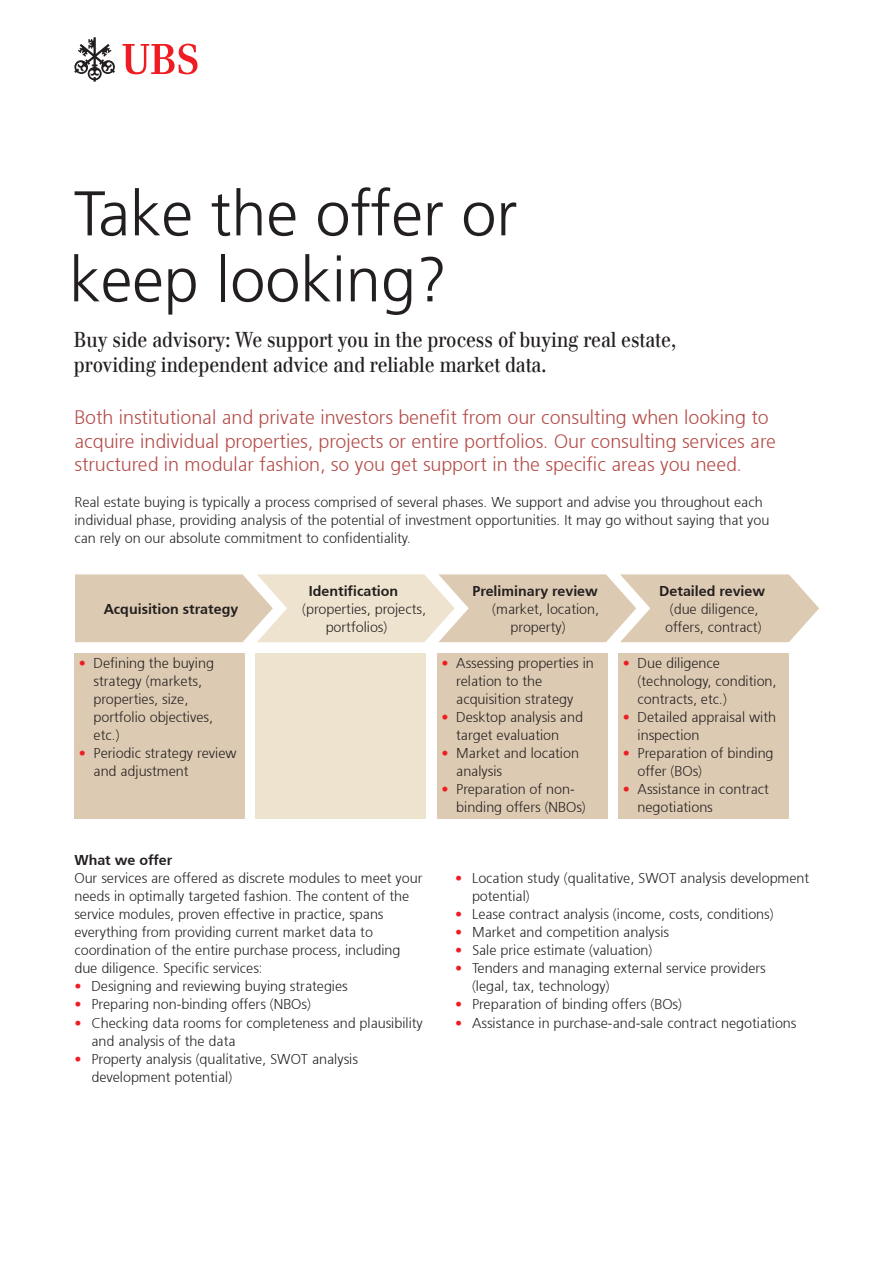
<style>
.page{position:relative;width:893px;height:1263px;background:#fff}
.page>*{position:absolute;margin:0;border:0;box-sizing:border-box;transform-origin:0 0}
.Headline__min__16pt{font:300 63px "Frutiger 45";color:#231f20}
.Headline__min__16pt-2{font:21px/25.2px "UBS Headline";color:#231f20}
.UBS_Template_Lead_13{font:300 19.5px/23.4px "Frutiger 45";color:#b34a47}
.Body_Copy{font:300 14.25px/18px "Frutiger 45";color:#231f20}
.Body_Copy-2{font:300 14.25px "Frutiger 45";color:#231f20}
.s1{color:#ee1d23}
</style>
<div class="page">
<svg style="left:75px;top:574px;width:744px;height:68px;background:#e3d3bd"></svg>
<div style="left:74px;top:653px;width:170px;height:166px;background:#ddcab2"></div>
<div style="left:256px;top:653px;width:170px;height:166px;background:#eee3ce"></div>
<div style="left:437px;top:653px;width:170px;height:166px;background:#ddcab2"></div>
<div style="left:618px;top:653px;width:170px;height:166px;background:#ddcab2"></div>
<svg style="left:74px;top:37px;width:41px;height:45px"></svg>
<svg style="left:123px;top:44px;width:75px;height:30px"></svg>
<p class="Headline__min__16pt" style="left:74px;top:177px;width:445px">Take the offer or</p>
<p class="Headline__min__16pt" style="left:69px;top:243px;width:380px">keep looking?</p>
<p class="Headline__min__16pt-2" style="left:74px;top:327px;width:604px">Buy side advisory: We support you in the process of buying real estate, providing independent advice and reliable market data.</p>
<p class="UBS_Template_Lead_13" style="left:74px;top:406px;width:703px">Both institutional and private investors benefit from our consulting when looking to acquire individual properties, projects or entire portfolios. Our consulting services are structured in modular fashion, so you get support in the specific areas you need.</p>
<p class="Body_Copy" style="left:74px;top:493px;width:696px">Real estate buying is typically a process comprised of several phases. We support and advise you throughout each individual phase, providing analysis of the potential of investment opportunities. It may go without saying that you can rely on our absolute commitment to confidentiality.</p>
<p class="Body_Copy-2" style="left:104px;top:600px;width:136px">Acquisition strategy</p>
<p class="Body_Copy" style="left:94px;top:654px;width:122px;text-indent:-15px"><span class="s1">•</span> Defining the buying strategy (markets, properties, size, portfolio objectives, etc.)</p>
<p class="Body_Copy" style="left:94px;top:744px;width:145px;text-indent:-15px"><span class="s1">•</span> Periodic strategy review and adjustment</p>
<p class="Body_Copy-2" style="left:309px;top:582px;width:91px">Identification</p>
<p class="Body_Copy" style="left:326px;top:600px;width:102px;text-indent:-24px">(properties, projects, portfolios)</p>
<p class="Body_Copy-2" style="left:74px;top:852px;width:99px">What we offer</p>
<p class="Body_Copy" style="left:74px;top:869px;width:350px">Our services are offered as discrete modules to meet your needs in optimally targeted fashion. The content of the service modules, proven effective in practice, spans everything from providing current market data to coordination of the entire purchase process, including due diligence. Specific services:</p>
<p class="Body_Copy" style="left:74px;top:977px;width:275px"><span class="s1">•</span> Designing and reviewing buying strategies</p>
<p class="Body_Copy" style="left:74px;top:995px;width:238px"><span class="s1">•</span> Preparing non-binding offers (NBOs)</p>
<p class="Body_Copy" style="left:91px;top:1013px;width:333px;text-indent:-17px"><span class="s1">•</span> Checking data rooms for completeness and plausibility and analysis of the data</p>
<p class="Body_Copy" style="left:91px;top:1049px;width:268px;text-indent:-17px"><span class="s1">•</span> Property analysis (qualitative, SWOT analysis development potential)</p>
<p class="Body_Copy-2" style="left:472px;top:582px;width:127px">Preliminary review</p>
<p class="Body_Copy" style="left:511px;top:600px;width:90px;text-indent:-18px">(market, location, property)</p>
<p class="Body_Copy" style="left:456px;top:654px;width:139px;text-indent:-15px"><span class="s1">•</span> Assessing properties in relation to the acquisition strategy</p>
<p class="Body_Copy" style="left:456px;top:708px;width:128px;text-indent:-15px"><span class="s1">•</span> Desktop analysis and target evaluation</p>
<p class="Body_Copy" style="left:456px;top:744px;width:124px;text-indent:-15px"><span class="s1">•</span> Market and location analysis</p>
<p class="Body_Copy" style="left:456px;top:780px;width:131px;text-indent:-15px"><span class="s1">•</span> Preparation of non&shy;binding offers (NBOs)</p>
<p class="Body_Copy-2" style="left:659px;top:582px;width:107px">Detailed review</p>
<p class="Body_Copy" style="left:665px;top:600px;width:98px;text-align:center">(due diligence, offers, contract)</p>
<p class="Body_Copy" style="left:638px;top:654px;width:140px;text-indent:-15px"><span class="s1">•</span> Due diligence (technology, condition, contracts, etc.)</p>
<p class="Body_Copy" style="left:638px;top:708px;width:140px;text-indent:-15px"><span class="s1">•</span> Detailed appraisal with inspection</p>
<p class="Body_Copy" style="left:638px;top:744px;width:137px;text-indent:-15px"><span class="s1">•</span> Preparation of binding offer (BOs)</p>
<p class="Body_Copy" style="left:638px;top:780px;width:133px;text-indent:-15px"><span class="s1">•</span> Assistance in contract negotiations</p>
<p class="Body_Copy" style="left:472px;top:869px;width:339px;text-indent:-17px"><span class="s1">•</span> Location study (qualitative, SWOT analysis development potential)</p>
<p class="Body_Copy" style="left:455px;top:905px;width:320px"><span class="s1">•</span> Lease contract analysis (income, costs, conditions)</p>
<p class="Body_Copy" style="left:455px;top:923px;width:216px"><span class="s1">•</span> Market and competition analysis</p>
<p class="Body_Copy" style="left:455px;top:941px;width:199px"><span class="s1">•</span> Sale price estimate (valuation)</p>
<p class="Body_Copy" style="left:472px;top:959px;width:295px;text-indent:-17px"><span class="s1">•</span> Tenders and managing external service providers (legal, tax, technology)</p>
<p class="Body_Copy" style="left:455px;top:995px;width:229px"><span class="s1">•</span> Preparation of binding offers (BOs)</p>
<p class="Body_Copy" style="left:455px;top:1013px;width:343px"><span class="s1">•</span> Assistance in purchase-and-sale contract negotiations</p>
</div>
